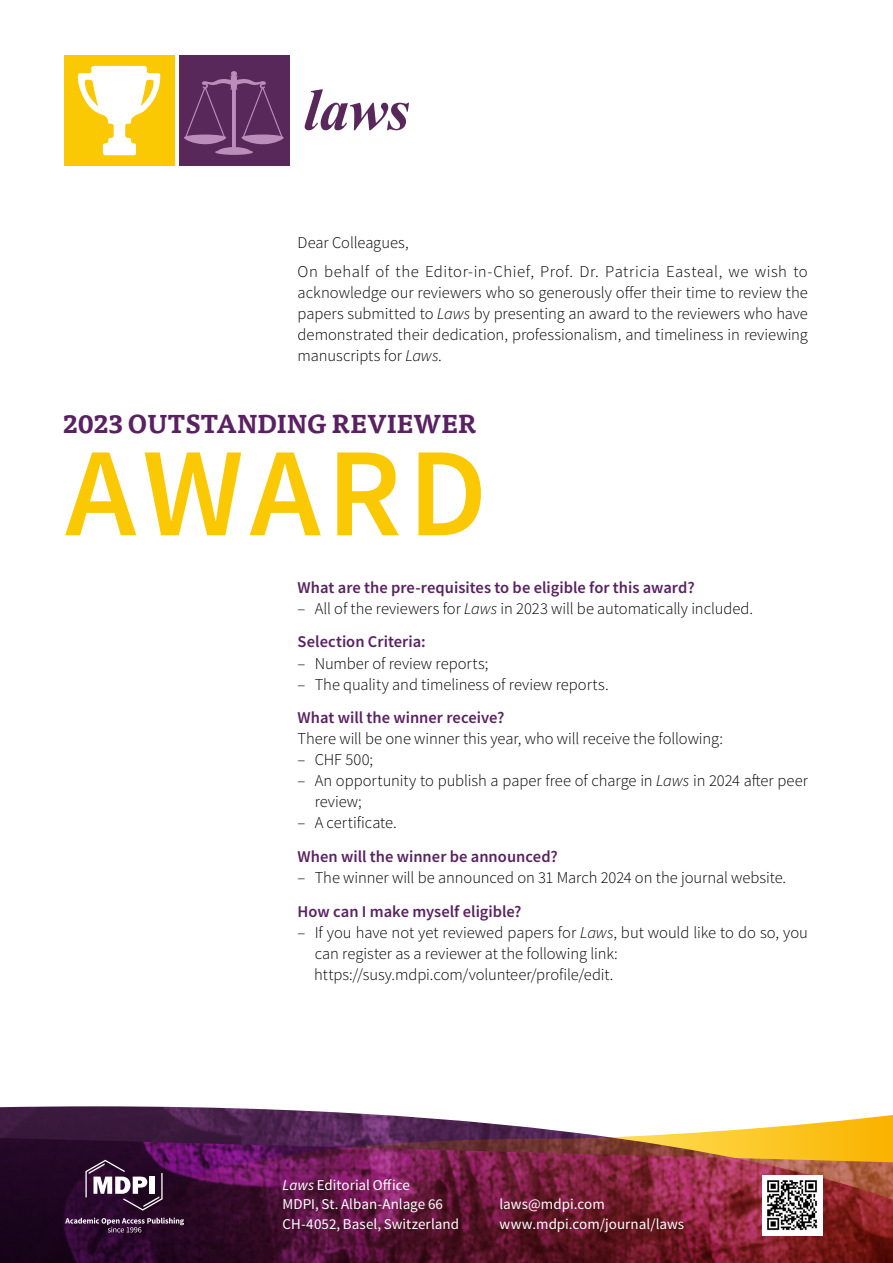
<style>
.page{position:relative;width:893px;height:1263px;background:#fff}
.page>*{position:absolute;margin:0;border:0;box-sizing:border-box;transform-origin:0 0}
.t1{font:600 126.45px "Source Sans Pro";letter-spacing:.05em;color:#fac903}
.t2{font:italic 700 59.25px "Times New Roman";color:#58285a}
.t3{font:700 25.5px "Tisa Pro";letter-spacing:-.02em;color:#592161}
.t4{font:300 16.5px/21px "Source Sans Pro";letter-spacing:-.005em;color:#000}
.t5{font:600 16.5px "Source Sans Pro";color:#592161}
.t6{font:300 16.5px/29.5px "Source Sans Pro";letter-spacing:.03em;color:#000}
.t7{font:15px/19.5px "Source Sans Pro";color:#fff}
.s1{font-style:italic}
.s2{font-weight:600;color:#592161}
</style>
<div class="page">
<img style="left:0;top:1106px;width:348px;height:7px">
<img style="left:0;top:1113px;width:893px;height:150px">
<svg style="left:85px;top:1160px;width:78px;height:50px"></svg>
<svg style="left:65px;top:1217px;width:119px;height:15px;background:#523653"></svg>
<div style="left:64px;top:55px;width:110px;height:111px;background:#fac903"></div>
<svg style="left:78px;top:66px;width:82px;height:89px"></svg>
<div style="left:179px;top:55px;width:111px;height:111px;background:#58285a"></div>
<svg style="left:184px;top:71px;width:100px;height:84px"></svg>
<div style="left:762px;top:1175px;width:61px;height:60px;background:#fff"></div>
<img style="left:767px;top:1180px;width:50px;height:51px">
<h2 class="t2" style="left:304px;top:68px;width:108px">laws</h2>
<p class="t6" style="left:298px;top:228px;width:512px">Dear Colleagues,<br>On behalf of the Editor-in-Chief, Prof. Dr. Patricia Easteal, we wish to</p>
<p class="t4" style="left:298px;top:282px;width:512px;text-align:justify">acknowledge our reviewers who so generously offer their time to review the papers submitted to <span class="s1">Laws</span> by presenting an award to the reviewers who have demonstrated their dedication, professionalism, and timeliness in reviewing manuscripts for <span class="s1">Laws</span>.</p>
<h3 class="t3" style="left:63px;top:403px;width:416px">2023 OUTSTANDING REVIEWER</h3>
<h1 class="t1" style="left:65px;top:410px;width:423px">AWARD</h1>
<p class="t5" style="left:298px;top:576px;width:398px">What are the pre-requisites to be eligible for this award?</p>
<p class="t4" style="left:298px;top:591px;width:457px;line-height:33.8px">– All of the reviewers for <span class="s1">Laws</span> in 2023 will be automatically included.<br><span class="s2">Selection Criteria:</span></p>
<p class="t4" style="left:298px;top:652px;width:192px">– Number of review reports;</p>
<p class="t4" style="left:298px;top:673px;width:313px">– The quality and timeliness of review reports.</p>
<p class="t5" style="left:298px;top:707px;width:208px">What will the winner receive?</p>
<p class="t4" style="left:298px;top:728px;width:427px">There will be one winner this year, who will receive the following:</p>
<p class="t4" style="left:298px;top:749px;width:77px">– CHF 500;</p>
<p class="t4" style="left:315px;top:770px;width:495px;text-indent:-17px">– An opportunity to publish a paper free of charge in <span class="s1">Laws</span> in 2024 after peer review;</p>
<p class="t4" style="left:298px;top:812px;width:101px">– A certificate.</p>
<p class="t5" style="left:298px;top:846px;width:262px">When will the winner be announced?</p>
<p class="t4" style="left:298px;top:867px;width:490px">– The winner will be announced on 31 March 2024 on the journal website.</p>
<p class="t5" style="left:298px;top:900px;width:225px">How can I make myself eligible?</p>
<p class="t4" style="left:314px;top:922px;width:495px;text-indent:-16px">– If you have not yet reviewed papers for <span class="s1">Laws</span>, but would like to do so, you can register as a reviewer at the following link: https://susy.mdpi.com/volunteer/profile/edit.</p>
<p class="t7" style="left:283px;top:1175px;width:178px"><span class="s1">Laws</span> Editorial Office<br>MDPI, St. Alban-Anlage 66<br>CH-4052, Basel, Switzerland</p>
<p class="t7" style="left:499px;top:1195px;width:186px">laws@mdpi.com www.mdpi.com/journal/laws</p>
</div>
